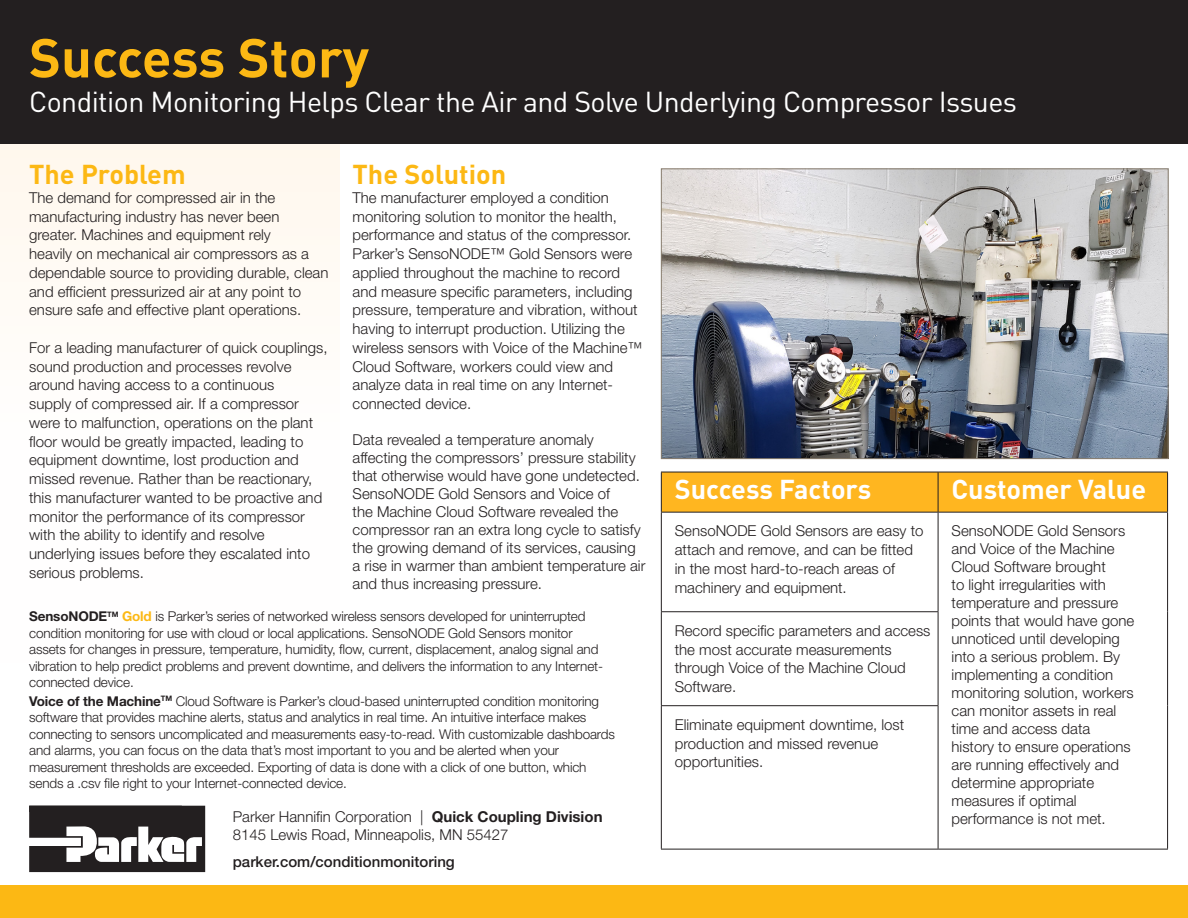
<style>
.page{position:relative;width:1188px;height:918px;background:#fff}
.page>*{position:absolute;margin:0;border:0;box-sizing:border-box;transform-origin:0 0}
.t1{font:700 54px "DINOT";color:#fcb814}
.t2{font:28.5px "DINOT";letter-spacing:-.02em;color:#fff}
.t3{font:700 27px "DINOT";color:#fff}
.The_Problem{font:700 27px "DINOT";color:#fcb814}
.The_Problem-2{font:300 15px/18.8px "Helvetica Neue LT Std";color:#231f20}
.customer_value{font:300 15px/18px "Helvetica Neue LT Std";color:#231f20}
.t4{font:500 15px "Helvetica Neue LT Std";color:#231f20}
.t5{font:300 13.5px/16.5px "Helvetica Neue LT Std";letter-spacing:-.01em;color:#231f20}
.s1{font-weight:700}
.s2{font-weight:700;color:#fcb814}
</style>
<div class="page">
<div style="left:0;top:135px;width:340px;height:527px;background:linear-gradient(to right,#fffcf9,#fffcf9)"></div>
<div style="left:0;top:885px;width:1188px;height:33px;background:#fcb814"></div>
<div style="left:0;top:0;width:1188px;height:144px;background:#231f20"></div>
<div style="left:662px;top:473px;width:505px;height:39px;background:#ffb620"></div>
<svg style="left:662px;top:513px;width:505px;height:336px"></svg>
<hr style="left:661px;top:472px;width:277px;height:1px;background:#231f20">
<hr style="left:661px;top:472px;width:1px;height:40px;background:#231f20">
<hr style="left:938px;top:472px;width:230px;height:1px;background:#231f20">
<hr style="left:938px;top:472px;width:1px;height:40px;background:#231f20">
<hr style="left:1167px;top:472px;width:1px;height:40px;background:#231f20">
<hr style="left:661px;top:512px;width:277px;height:1px;background:#231f20">
<hr style="left:661px;top:513px;width:1px;height:98px;background:#231f20">
<hr style="left:661px;top:611px;width:277px;height:1px;background:#231f20">
<hr style="left:661px;top:612px;width:1px;height:93px;background:#231f20">
<hr style="left:661px;top:706px;width:1px;height:143px;background:#231f20">
<hr style="left:661px;top:705px;width:277px;height:1px;background:#231f20">
<hr style="left:661px;top:849px;width:277px;height:1px;background:#231f20">
<hr style="left:938px;top:849px;width:230px;height:1px;background:#231f20">
<hr style="left:938px;top:512px;width:230px;height:1px;background:#231f20">
<hr style="left:938px;top:513px;width:1px;height:98px;background:#231f20">
<hr style="left:1167px;top:513px;width:1px;height:99px;background:#231f20">
<hr style="left:938px;top:612px;width:1px;height:93px;background:#231f20">
<hr style="left:1167px;top:612px;width:1px;height:94px;background:#231f20">
<hr style="left:938px;top:706px;width:1px;height:143px;background:#231f20">
<hr style="left:1167px;top:706px;width:1px;height:143px;background:#231f20">
<svg style="left:29px;top:806px;width:176px;height:66px"></svg>
<img style="left:663px;top:170px;width:504px;height:287px">
<div style="left:661px;top:168px;width:508px;height:291px;border:1px solid #887d6e"></div>
<p class="t1" style="left:29px;top:21px;width:341px">Success Story</p>
<p class="t2" style="left:29px;top:82px;width:989px">Condition Monitoring Helps Clear the Air and Solve Underlying Compressor Issues</p>
<p class="The_Problem" style="left:29px;top:156px;width:158px">The Problem</p>
<p class="The_Problem-2" style="left:29px;top:188px;width:301px">The demand for compressed air in the manufacturing industry has never been greater. Machines and equipment rely<br>heavily on mechanical air compressors as a dependable source to providing durable, clean and efficient pressurized air at any point to ensure safe and effective plant operations.</p>
<p class="The_Problem-2" style="left:29px;top:338px;width:300px">For a leading manufacturer of quick couplings, sound production and processes revolve around having access to a continuous<br>supply of compressed air. If a compressor were to malfunction, operations on the plant floor would be greatly impacted, leading to equipment downtime, lost production and missed revenue. Rather than be reactionary, this manufacturer wanted to be proactive and monitor the performance of its compressor with the ability to identify and resolve underlying issues before they escalated into serious problems.</p>
<p class="The_Problem" style="left:353px;top:156px;width:155px">The Solution</p>
<p class="The_Problem-2" style="left:353px;top:188px;width:291px">The manufacturer employed a condition monitoring solution to monitor the health, performance and status of the compressor.<br>Parker’s SensoNODE™ Gold Sensors were applied throughout the machine to record and measure specific parameters, including pressure, temperature and vibration, without having to interrupt production. Utilizing the wireless sensors with Voice of the Machine™ Cloud Software, workers could view and analyze data in real time on any Internet&shy;connected device.</p>
<p class="The_Problem-2" style="left:353px;top:431px;width:294px;line-height:18px">Data revealed a temperature anomaly affecting the compressors’ pressure stability that otherwise would have gone undetected.<br>SensoNODE Gold Sensors and Voice of<br>the Machine Cloud Software revealed the compressor ran an extra long cycle to satisfy the growing demand of its services, causing a rise in warmer than ambient temperature air and thus increasing pressure.</p>
<p class="t5" style="left:29px;top:608px;width:575px"><span class="s1">SensoNODE</span><sup>TM</sup> <span class="s2">Gold</span> is Parker’s series of networked wireless sensors developed for uninterrupted condition monitoring for use with cloud or local applications. SensoNODE Gold Sensors monitor assets for changes in pressure, temperature, humidity, flow, current, displacement, analog signal and vibration to help predict problems and prevent downtime, and delivers the information to any Internet&shy;connected device.</p>
<p class="t5" style="left:29px;top:693px;width:587px"><span class="s1">Voice of the Machine</span><sup>TM</sup> Cloud Software is Parker’s cloud-based uninterrupted condition monitoring software that provides machine alerts, status and analytics in real time. An intuitive interface makes connecting to sensors uncomplicated and measurements easy-to-read. With customizable dashboards and alarms, you can focus on the data that’s most important to you and be alerted when your measurement thresholds are exceeded. Exporting of data is done with a click of one button, which sends a .csv file right to your Internet-connected device.</p>
<p class="The_Problem-2" style="left:233px;top:807px;width:371px">Parker Hannifin Corporation | <span class="s1">Quick Coupling Division</span></p>
<p class="The_Problem-2" style="left:233px;top:825px;width:277px">8145 Lewis Road, Minneapolis, MN 55427</p>
<p class="t4" style="left:233px;top:853px;width:224px">parker.com/conditionmonitoring</p>
<p class="t3" style="left:675px;top:471px;width:198px">Success Factors</p>
<p class="t3" style="left:952px;top:471px;width:196px">Customer Value</p>
<p class="The_Problem-2" style="left:675px;top:521px;width:250px">SensoNODE Gold Sensors are easy to attach and remove, and can be fitted in the most hard-to-reach areas of machinery and equipment.</p>
<p class="customer_value" style="left:952px;top:522px;width:184px">SensoNODE Gold Sensors and Voice of the Machine<br>Cloud Software brought<br>to light irregularities with temperature and pressure points that would have gone unnoticed until developing into a serious problem. By implementing a condition monitoring solution, workers can monitor assets in real time and access data history to ensure operations are running effectively and determine appropriate measures if optimal performance is not met.</p>
<p class="The_Problem-2" style="left:675px;top:621px;width:257px">Record specific parameters and access the most accurate measurements through Voice of the Machine Cloud<br>Software.</p>
<p class="The_Problem-2" style="left:675px;top:715px;width:231px">Eliminate equipment downtime, lost production and missed revenue opportunities.</p>
</div>
